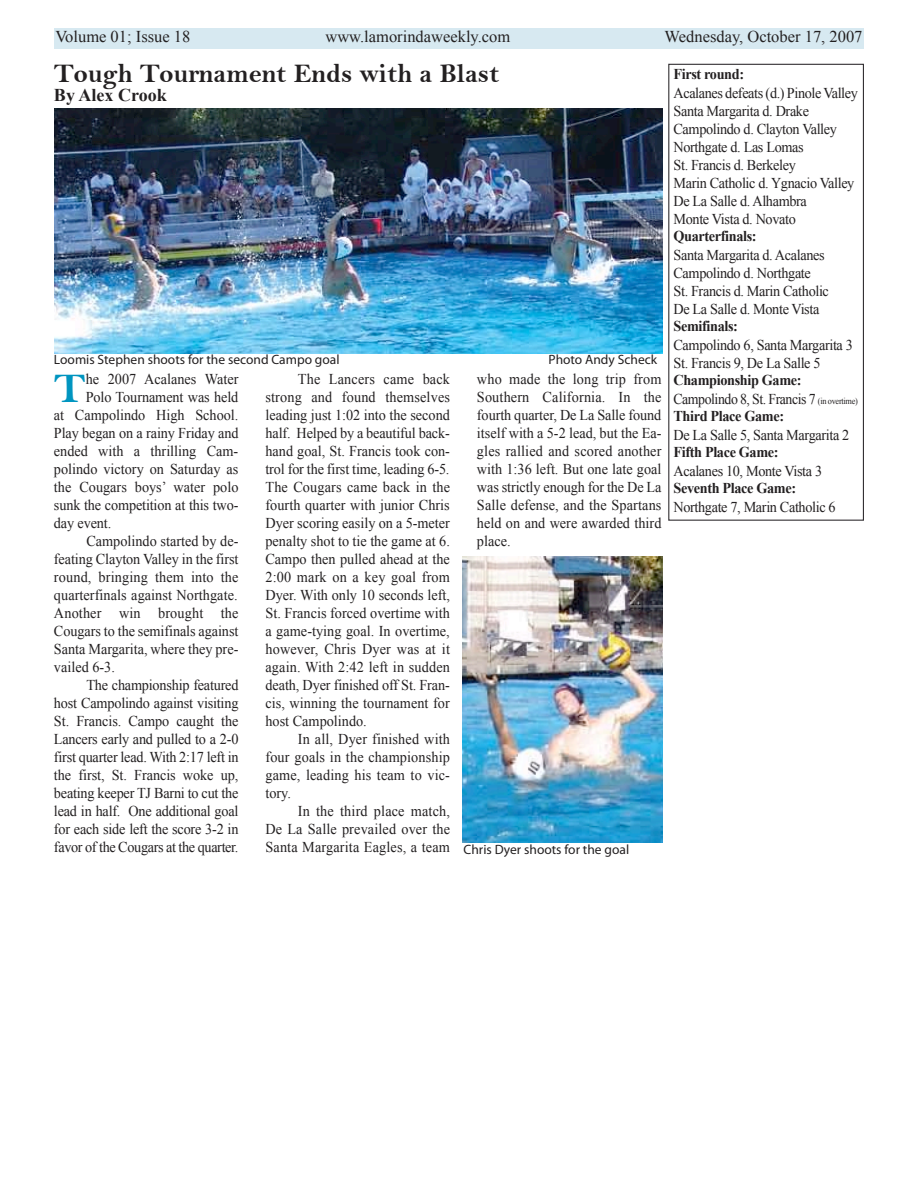
<style>
.page{position:relative;width:918px;height:1188px;background:#fff}
.page>*{position:absolute;margin:0;border:0;box-sizing:border-box;transform-origin:0 0}
.t1{font:42.6px "Bell MT Bold";color:#0095c0}
.t2{font:27px "Bell MT Bold";color:#232021}
.t3{font:700 18px "Times New Roman";color:#232021}
.t4{font:16.5px "Times New Roman";color:#232021}
.t5{font:15px/18px "Times New Roman";letter-spacing:-.01em;color:#232021;text-align:justify;scale:.95 1}
.t6{font:700 15px/18px "Times New Roman";letter-spacing:-.025em;color:#232021;scale:.95 1}
.t7{font:15px "Times New Roman";letter-spacing:.01em;color:#232021;scale:.95 1}
.t8{font:13.5px "Myriad Pro";color:#232021}
.s1{font-weight:400}
.s2{font-weight:400;font-size:9px}
</style>
<div class="page">
<div style="left:626px;top:28px;width:238px;height:21px;background:#d7e9f1"></div>
<div style="left:54px;top:28px;width:574px;height:21px;background:#d7e9f1"></div>
<img style="left:54px;top:108px;width:609px;height:246px">
<img style="left:462px;top:556px;width:201px;height:287px">
<div style="left:668px;top:64px;width:196px;height:457px;border:1px solid #343134"></div>
<p class="t4" style="left:55px;top:28px;width:136px">Volume 01; Issue 18</p>
<p class="t4" style="left:326px;top:28px;width:186px">www.lamorindaweekly.com</p>
<p class="t4" style="left:665px;top:28px;width:199px">Wednesday, October 17, 2007</p>
<h2 class="t2" style="left:54px;top:59px;width:447px">Tough Tournament Ends with a Blast</h2>
<p class="t3" style="left:54px;top:85px;width:114px">By Alex Crook</p>
<p class="t6" style="left:674px;top:65px;width:76px">First round:</p>
<p class="t5" style="left:674px;top:84px;width:196px;text-align:left">Acalanes defeats (d.) Pinole Valley<br>Santa Margarita d. Drake<br>Campolindo d. Clayton Valley<br>Northgate d. Las Lomas<br>St. Francis d. Berkeley<br>Marin Catholic d. Ygnacio Valley<br>De La Salle d. Alhambra<br>Monte Vista d. Novato</p>
<p class="t6" style="left:674px;top:227px;width:89px">Quarterfinals:</p>
<p class="t5" style="left:674px;top:246px;width:165px;text-align:left">Santa Margarita d. Acalanes<br>Campolindo d. Northgate<br>St. Francis d. Marin Catholic<br>De La Salle d. Monte Vista</p>
<p class="t6" style="left:674px;top:317px;width:69px">Semifinals:</p>
<p class="t5" style="left:674px;top:336px;width:190px">Campolindo 6, Santa Margarita 3<br>St. Francis 9, De La Salle 5</p>
<p class="t6" style="left:674px;top:371px;width:196px">Championship Game:<br><span class="s1">Campolindo 8, St. Francis 7</span> <span class="s2">(in overtime)<br></span>Third Place Game:</p>
<p class="t5" style="left:674px;top:426px;width:187px">De La Salle 5, Santa Margarita 2</p>
<p class="t6" style="left:674px;top:443px;width:112px">Fifth Place Game:</p>
<p class="t5" style="left:674px;top:462px;width:158px">Acalanes 10, Monte Vista 3</p>
<p class="t6" style="left:674px;top:479px;width:131px">Seventh Place Game:</p>
<p class="t5" style="left:674px;top:498px;width:172px">Northgate 7, Marin Catholic 6</p>
<p class="t8" style="left:54px;top:354px;width:287px">Loomis Stephen shoots for the second Campo goal</p>
<p class="t8" style="left:549px;top:354px;width:110px">Photo Andy Scheck</p>
<h1 class="t1" style="left:54px;top:367px;width:33px">T</h1>
<p class="t5" style="left:86px;top:370px;width:162px">he 2007 Acalanes Water</p>
<p class="t5" style="left:265px;top:370px;width:196px;text-indent:32px">The Lancers came back strong and found themselves leading just 1:02 into the second half. Helped by a beautiful back&shy;hand goal, St. Francis took con&shy;trol for the first time, leading 6-5.<br>The Cougars came back in the fourth quarter with junior Chris Dyer scoring easily on a 5-meter penalty shot to tie the game at 6.<br>Campo then pulled ahead at the 2:00 mark on a key goal from Dyer. With only 10 seconds left, St. Francis forced overtime with a game-tying goal. In overtime, however, Chris Dyer was at it again. With 2:42 left in sudden death, Dyer finished off St. Fran&shy;cis, winning the tournament for host Campolindo.</p>
<p class="t5" style="left:265px;top:730px;width:196px;text-indent:32px">In all, Dyer finished with four goals in the championship game, leading his team to vic&shy;tory.</p>
<p class="t5" style="left:265px;top:802px;width:196px;text-indent:32px">In the third place match, De La Salle prevailed over the Santa Margarita Eagles, a team</p>
<p class="t5" style="left:477px;top:370px;width:196px">who made the long trip from Southern California. In the fourth quarter, De La Salle found itself with a 5-2 lead, but the Ea&shy;gles rallied and scored another with 1:36 left. But one late goal was strictly enough for the De La Salle defense, and the Spartans held on and were awarded third place.</p>
<p class="t5" style="left:86px;top:388px;width:162px">Polo Tournament was held</p>
<p class="t5" style="left:54px;top:406px;width:196px">at Campolindo High School.</p>
<p class="t5" style="left:54px;top:424px;width:196px">Play began on a rainy Friday and</p>
<p class="t5" style="left:54px;top:442px;width:196px">ended with a thrilling Cam-</p>
<p class="t5" style="left:54px;top:460px;width:196px">polindo victory on Saturday as</p>
<p class="t5" style="left:54px;top:478px;width:196px">the Cougars boys’ water polo</p>
<p class="t5" style="left:54px;top:496px;width:196px">sunk the competition at this two-</p>
<p class="t5" style="left:54px;top:514px;width:62px">day event.</p>
<p class="t5" style="left:86px;top:532px;width:162px">Campolindo started by de-</p>
<p class="t5" style="left:54px;top:550px;width:196px">feating Clayton Valley in the first</p>
<p class="t7" style="left:54px;top:569px;width:196px">round, bringing them into the</p>
<p class="t5" style="left:54px;top:586px;width:195px">quarterfinals against Northgate.</p>
<p class="t7" style="left:54px;top:605px;width:196px">Another win brought the</p>
<p class="t5" style="left:54px;top:622px;width:196px">Cougars to the semifinals against</p>
<p class="t5" style="left:54px;top:640px;width:196px">Santa Margarita, where they pre-</p>
<p class="t5" style="left:54px;top:658px;width:66px">vailed 6-3.</p>
<p class="t5" style="left:86px;top:676px;width:162px">The championship featured</p>
<p class="t5" style="left:54px;top:694px;width:196px">host Campolindo against visiting</p>
<p class="t5" style="left:54px;top:712px;width:196px">St. Francis. Campo caught the</p>
<p class="t5" style="left:54px;top:730px;width:196px">Lancers early and pulled to a 2-0</p>
<p class="t5" style="left:54px;top:748px;width:196px">first quarter lead. With 2:17 left in</p>
<p class="t5" style="left:54px;top:766px;width:196px">the first, St. Francis woke up,</p>
<p class="t5" style="left:54px;top:784px;width:196px">beating keeper TJ Barni to cut the</p>
<p class="t5" style="left:54px;top:802px;width:196px">lead in half. One additional goal</p>
<p class="t5" style="left:54px;top:820px;width:196px">for each side left the score 3-2 in</p>
<p class="t5" style="left:54px;top:838px;width:196px">favor of the Cougars at the quarter.</p>
<p class="t8" style="left:464px;top:844px;width:167px">Chris Dyer shoots for the goal</p>
</div>
